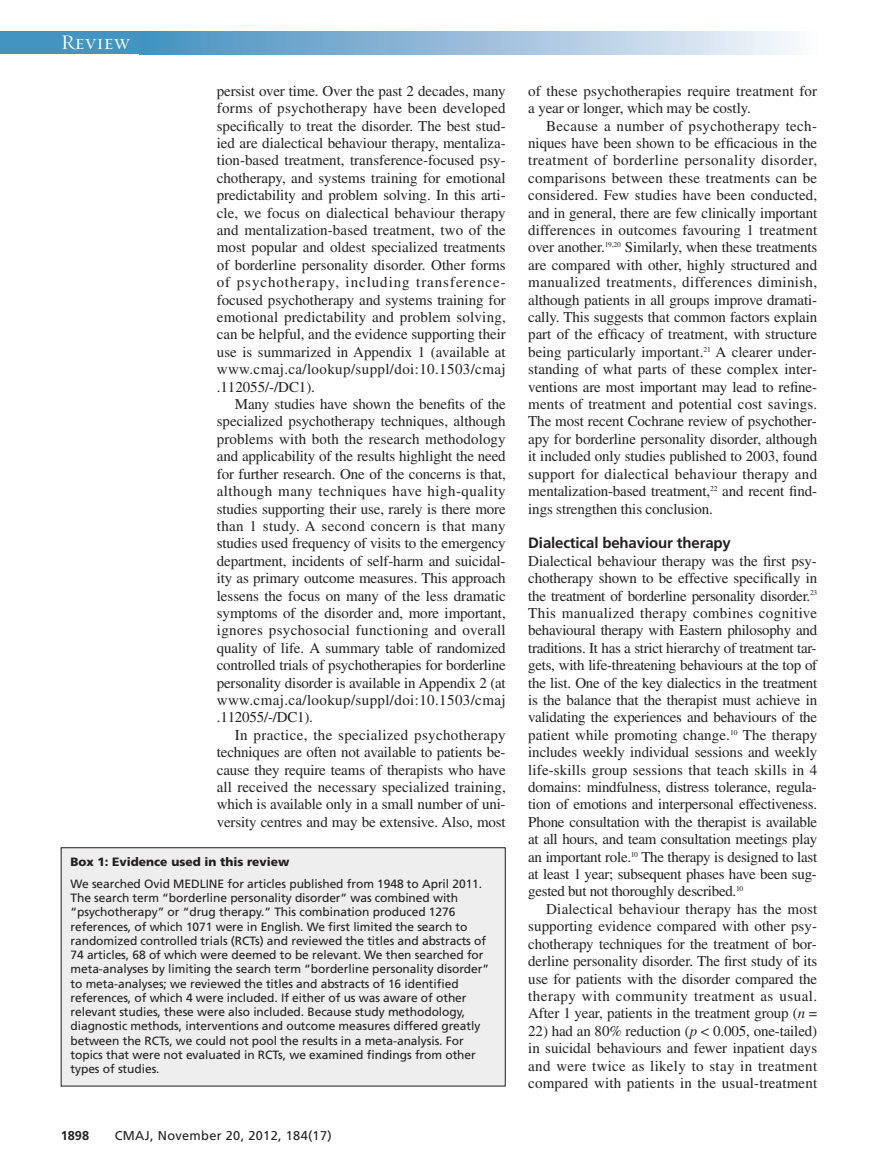
<style>
.page{position:relative;width:878px;height:1175px;background:#fff}
.page>*{position:absolute;margin:0;border:0;box-sizing:border-box;transform-origin:0 0}
.t1{font:21px "Requiem Display HTF Small Caps";letter-spacing:.005em;color:#fff}
.t2{font:15px/17.4px "Times LT Std";letter-spacing:-.01em;color:#231f20;text-align:justify}
.t3{font:15px/17.4px "Times LT Std";letter-spacing:.01em;color:#231f20}
.t4{font:700 15px "Frutiger LT Std";letter-spacing:-.01em;color:#231f20}
.t5{font:12.75px "Frutiger LT Std";letter-spacing:.025em;color:#231f20}
.t6{font:700 12.75px "Frutiger LT Std";color:#231f20}
.t7{font:12px/14.2px "Frutiger LT Std";letter-spacing:-.005em;color:#231f20}
.t8{font:900 12px "Frutiger LT Std";color:#231f20}
.s1{font-style:italic}
</style>
<div class="page">
<div style="left:0;top:32px;width:151px;height:22px;background:#4494c2"></div>
<div style="left:139px;top:32px;width:678px;height:22px;background:linear-gradient(to right,#438ebf,#f9f6fb)"></div>
<div style="left:61px;top:847px;width:444px;height:239px;background:#eeeeef"></div>
<div style="left:61px;top:847px;width:444px;height:239px;border:1px solid #231f20"></div>
<h1 class="t1" style="left:61px;top:30px;width:70px">Review</h1>
<p class="t2" style="left:217px;top:84px;width:290px">persist over time. Over the past 2 decades, many forms of psychotherapy have been developed specifically to treat the disorder. The best stud&shy;ied are dialectical behaviour therapy, mentaliza&shy;tion-based treatment, transference-focused psy&shy;chotherapy, and systems training for emotional predictability and problem solving. In this arti&shy;cle, we focus on dialectical behaviour therapy and mentalization-based treatment, two of the most popular and oldest specialized treatments of borderline personality disorder. Other forms of psychotherapy, including transference&shy;focused psychotherapy and systems training for emotional predictability and problem solving, can be helpful, and the evidence supporting their use is summarized in Appendix 1 (available at www.cmaj.ca/lookup/suppl/doi:10.1503/cmaj .112055/-/DC1).</p>
<p class="t2" style="left:217px;top:397px;width:290px;text-indent:18px">Many studies have shown the benefits of the specialized psychotherapy techniques, although problems with both the research methodology and applicability of the results highlight the need for further research. One of the concerns is that, although many techniques have high-quality studies supporting their use, rarely is there more than 1 study. A second concern is that many studies used frequency of visits to the emergency department, incidents of self-harm and suicidal&shy;ity as primary outcome measures. This approach lessens the focus on many of the less dramatic symptoms of the disorder and, more important, ignores psychosocial functioning and overall quality of life. A summary table of randomized controlled trials of psychotherapies for borderline personality disorder is available in Appendix 2 (at www.cmaj.ca/lookup/suppl/doi:10.1503/cmaj .112055/-/DC1).</p>
<p class="t2" style="left:217px;top:727px;width:290px;text-indent:18px">In practice, the specialized psychotherapy techniques are often not available to patients be&shy;cause they require teams of therapists who have all received the necessary specialized training, which is available only in a small number of uni&shy;versity centres and may be extensive. Also, most</p>
<p class="t8" style="left:70px;top:857px;width:220px">Box 1: Evidence used in this review</p>
<p class="t7" style="left:70px;top:877px;width:420px">We searched Ovid MEDLINE for articles published from 1948 to April 2011.<br>The search term “borderline personality disorder” was combined with “psychotherapy” or “drug therapy.” This combination produced 1276 references, of which 1071 were in English. We first limited the search to randomized controlled trials (RCTs) and reviewed the titles and abstracts of 74 articles, 68 of which were deemed to be relevant. We then searched for meta-analyses by limiting the search term “borderline personality disorder” to meta-analyses; we reviewed the titles and abstracts of 16 identified references, of which 4 were included. If either of us was aware of other relevant studies, these were also included. Because study methodology, diagnostic methods, interventions and outcome measures differed greatly between the RCTs, we could not pool the results in a meta-analysis. For topics that were not evaluated in RCTs, we examined findings from other types of studies.</p>
<p class="t6" style="left:61px;top:1130px;width:30px">1898</p>
<p class="t5" style="left:115px;top:1130px;width:218px">CMAJ, November 20, 2012, 184(17)</p>
<p class="t3" style="left:528px;top:84px;width:290px">of these psychotherapies require treatment for a year or longer, which may be costly.</p>
<p class="t2" style="left:528px;top:118px;width:290px;text-indent:18px">Because a number of psychotherapy tech&shy;niques have been shown to be efficacious in the treatment of borderline personality disorder, comparisons between these treatments can be considered. Few studies have been conducted, and in general, there are few clinically important differences in outcomes favouring 1 treatment over another.<sup>19,20</sup> Similarly, when these treatments are compared with other, highly structured and manualized treatments, differences diminish, although patients in all groups improve dramati&shy;cally. This suggests that common factors explain part of the efficacy of treatment, with structure being particularly important.<sup>21</sup> A clearer under&shy;standing of what parts of these complex inter&shy;ventions are most important may lead to refine&shy;ments of treatment and potential cost savings.<br>The most recent Cochrane review of psychother&shy;apy for borderline personality disorder, although it included only studies published to 2003, found support for dialectical behaviour therapy and mentalization-based treatment,<sup>22</sup> and recent find&shy;ings strengthen this conclusion.</p>
<p class="t4" style="left:528px;top:537px;width:204px">Dialectical behaviour therapy</p>
<p class="t2" style="left:528px;top:553px;width:290px">Dialectical behaviour therapy was the first psy&shy;chotherapy shown to be effective specifically in the treatment of borderline personality disorder.<sup>23<br></sup>This manualized therapy combines cognitive behavioural therapy with Eastern philosophy and traditions. It has a strict hierarchy of treatment tar&shy;gets, with life-threatening behaviours at the top of the list. One of the key dialectics in the treatment is the balance that the therapist must achieve in validating the experiences and behaviours of the patient while promoting change.<sup>10</sup> The therapy includes weekly individual sessions and weekly life-skills group sessions that teach skills in 4 domains: mindfulness, distress tolerance, regula&shy;tion of emotions and interpersonal effectiveness.<br>Phone consultation with the therapist is available at all hours, and team consultation meetings play an important role.<sup>10</sup> The therapy is designed to last at least 1 year; subsequent phases have been sug&shy;gested but not thoroughly described.<sup>10</sup></p>
<p class="t2" style="left:528px;top:901px;width:290px;text-indent:18px">Dialectical behaviour therapy has the most supporting evidence compared with other psy&shy;chotherapy techniques for the treatment of bor&shy;derline personality disorder. The first study of its use for patients with the disorder compared the therapy with community treatment as usual.<br>After 1 year, patients in the treatment group (<span class="s1">n</span> =</p>
<p class="t2" style="left:528px;top:1023px;width:290px">22) had an 80% reduction (<span class="s1">p</span> &lt; 0.005, one-tailed) in suicidal behaviours and fewer inpatient days and were twice as likely to stay in treatment compared with patients in the usual-treatment</p>
</div>
